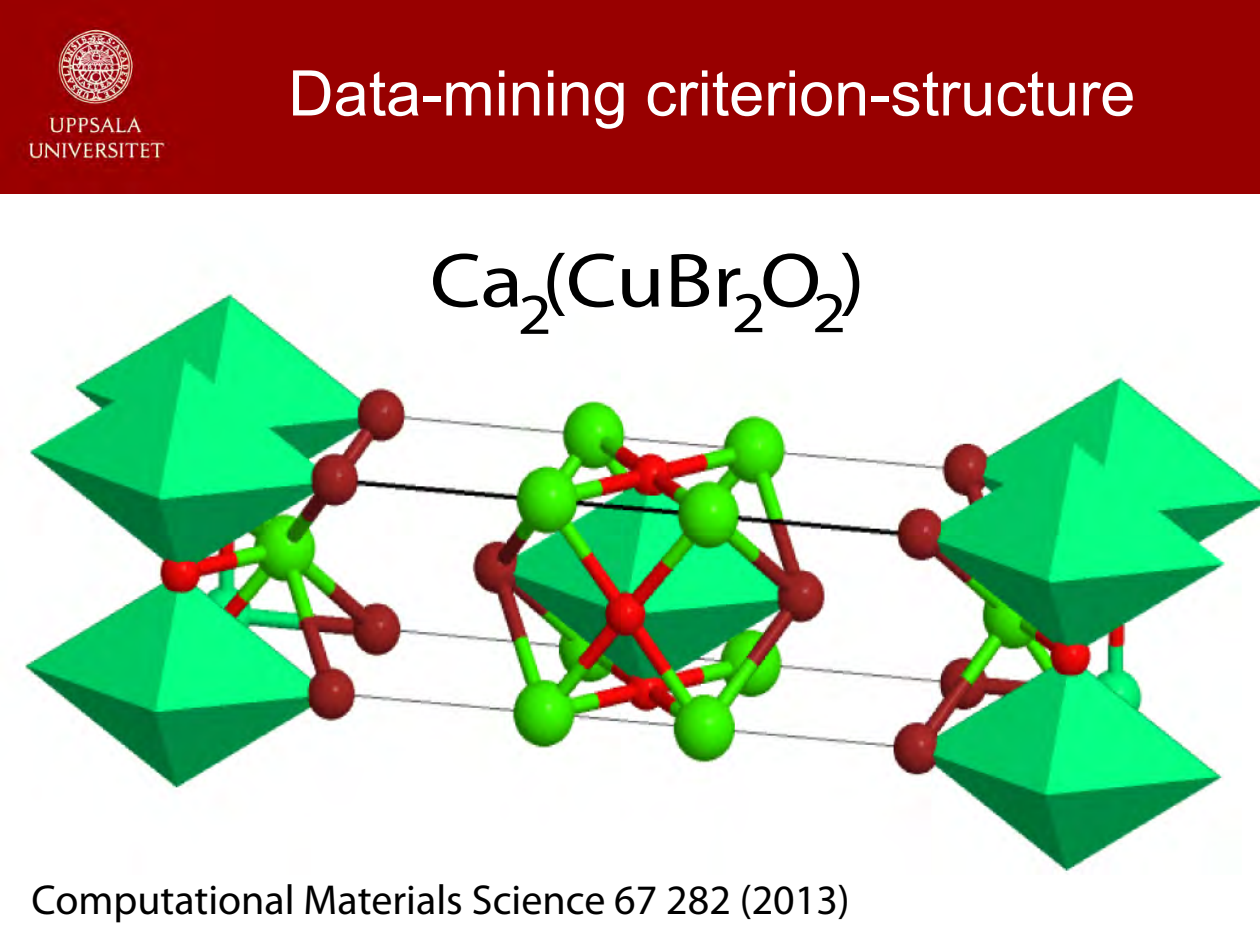
<style>
.page{position:relative;width:1260px;height:945px;background:#fff}
.page>*{position:absolute;margin:0;border:0;box-sizing:border-box;transform-origin:0 0}
.t1{font:77.52px "Myriad Pro";letter-spacing:-.005em;color:#000;scale:1.14 1}
.t2{font:63px "Arial";color:#fff}
.t3{font:58.1px "Myriad Pro";color:#000;scale:1.14 1}
.t4{font:42px "Myriad Pro";color:#000}
</style>
<div class="page">
<div style="left:0;top:0;width:1260px;height:194px;background:#980000"></div>
<img style="left:25px;top:293px;width:1235px;height:580px">
<h2 class="t2" style="left:288px;top:52px;width:849px">Data-mining criterion-structure</h2>
<h1 class="t1" style="left:430px;top:233px;width:383px">Ca (CuBr O )</h1>
<h3 class="t3" style="left:518px;top:279px;width:31px">2</h3>
<h3 class="t3" style="left:812px;top:277px;width:31px">2</h3>
<h3 class="t3" style="left:732px;top:277px;width:31px">2</h3>
<p class="t4" style="left:31px;top:874px;width:820px">Computational Materials Science 67 282 (2013)</p>
</div>
